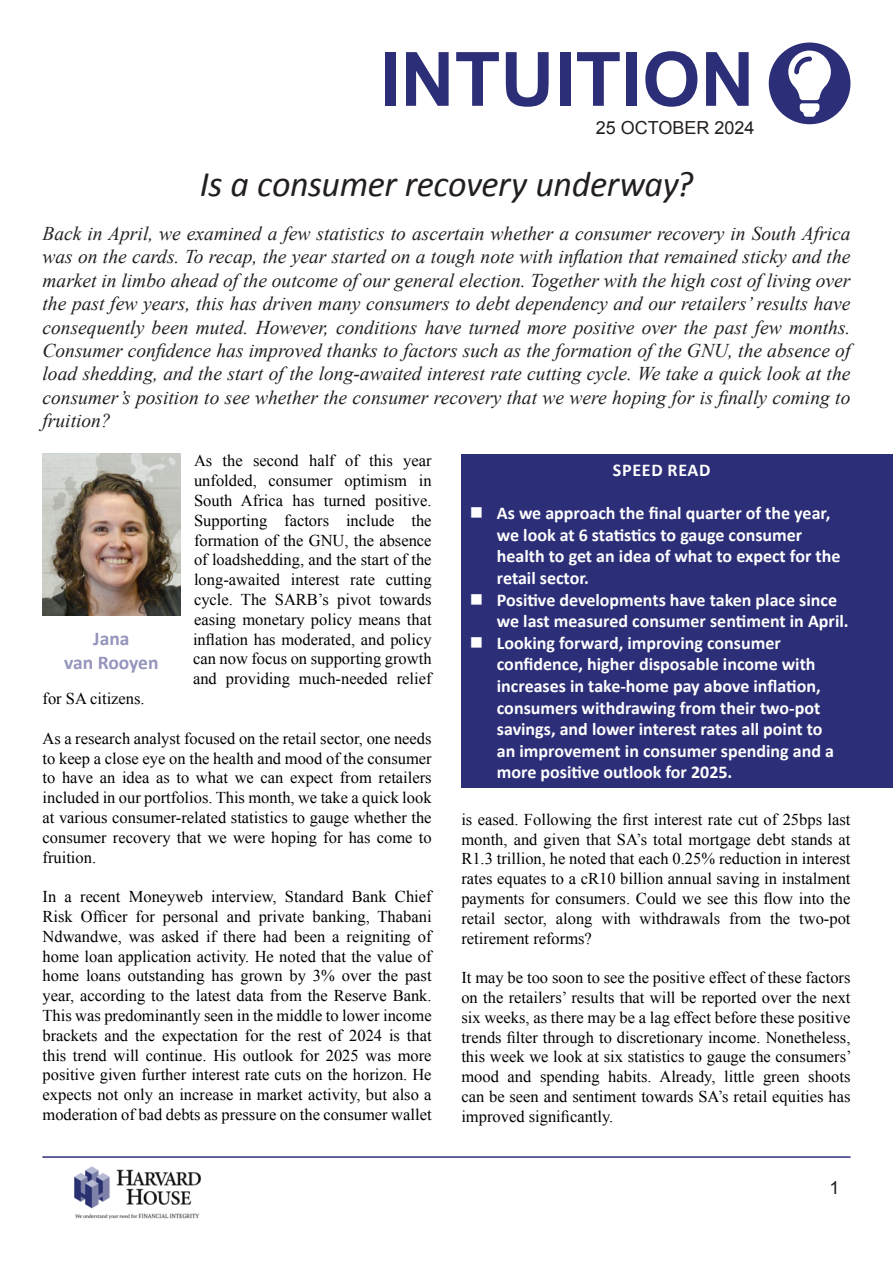
<style>
.page{position:relative;width:893px;height:1263px;background:#fff}
.page>*{position:absolute;margin:0;border:0;box-sizing:border-box;transform-origin:0 0}
.t1{font:700 75px "Arial";color:#2c2e78}
.t2{font:italic 36px "Calibri";letter-spacing:-.01em;color:#231f20}
.t3{font:italic 19.5px/23.4px "Times New Roman";color:#231f20;text-align:justify}
.t4{font:700 19.5px/23.4px "Calibri";color:#9595bd;text-align:center}
.t5{font:700 18px/21.6px "Calibri";color:#fff}
.t6{font:18px "Arial";color:#231f20}
.t7{font:700 18px "Calibri";letter-spacing:.04em;color:#fff}
.t8{font:16.5px/19.8px "Times New Roman";color:#000;text-align:justify}
</style>
<div class="page">
<img style="left:74px;top:1166px;width:127px;height:54px">
<div style="left:769px;top:43px;width:81px;height:81px;background:#2c2e78;border-radius:50%"></div>
<svg style="left:788px;top:50px;width:43px;height:67px"></svg>
<div style="left:461px;top:454px;width:432px;height:334px;background:#2c2e78"></div>
<hr style="left:43px;top:1157px;width:807px;height:1px;background:#2c2e78">
<img style="left:43px;top:454px;width:137px;height:161px">
<h1 class="t1" style="left:380px;top:30px;width:377px">INTUITION</h1>
<p class="t6" style="left:596px;top:116px;width:160px">25 OCTOBER 2024</p>
<h2 class="t2" style="left:200px;top:159px;width:495px">Is a consumer recovery underway?</h2>
<p class="t3" style="left:43px;top:221px;width:809px">Back in April, we examined a few statistics to ascertain whether a consumer recovery in South Africa was on the cards. To recap, the year started on a tough note with inflation that remained sticky and the market in limbo ahead of the outcome of our general election. Together with the high cost of living over the past few years, this has driven many consumers to debt dependency and our retailers’ results have consequently been muted. However, conditions have turned more positive over the past few months.<br>Consumer confidence has improved thanks to factors such as the formation of the GNU, the absence of load shedding, and the start of the long-awaited interest rate cutting cycle. We take a quick look at the consumer’s position to see whether the consumer recovery that we were hoping for is finally coming to fruition?</p>
<p class="t4" style="left:64px;top:626px;width:96px">Jana<br>van Rooyen</p>
<p class="t8" style="left:193px;top:451px;width:240px">As the second half of this year unfolded, consumer optimism in South Africa has turned positive.<br>Supporting factors include the formation of the GNU, the absence of loadshedding, and the start of the long-awaited interest rate cutting cycle. The SARB’s pivot towards easing monetary policy means that inflation has moderated, and policy can now focus on supporting growth and providing much-needed relief</p>
<p class="t8" style="left:43px;top:688px;width:104px">for SA citizens.</p>
<p class="t8" style="left:43px;top:728px;width:391px">As a research analyst focused on the retail sector, one needs to keep a close eye on the health and mood of the consumer to have an idea as to what we can expect from retailers included in our portfolios. This month, we take a quick look at various consumer-related statistics to gauge whether the consumer recovery that we were hoping for has come to fruition.</p>
<p class="t8" style="left:43px;top:886px;width:391px">In a recent Moneyweb interview, Standard Bank Chief Risk Officer for personal and private banking, Thabani Ndwandwe, was asked if there had been a reigniting of home loan application activity. He noted that the value of home loans outstanding has grown by 3% over the past year, according to the latest data from the Reserve Bank.<br>This was predominantly seen in the middle to lower income brackets and the expectation for the rest of 2024 is that this trend will continue. His outlook for 2025 was more positive given further interest rate cuts on the horizon. He expects not only an increase in market activity, but also a moderation of bad debts as pressure on the consumer wallet</p>
<p class="t7" style="left:613px;top:457px;width:99px">SPEED READ</p>
<p class="t5" style="left:497px;top:502px;width:353px">As we approach the final quarter of the year, we look at 6 statistics to gauge consumer health to get an idea of what to expect for the retail sector.<br>Positive developments have taken place since we last measured consumer sentiment in April.<br>Looking forward, improving consumer confidence, higher disposable income with increases in take-home pay above inflation, consumers withdrawing from their two-pot savings, and lower interest rates all point to<br>an improvement in consumer spending and a more positive outlook for 2025.</p>
<p class="t8" style="left:461px;top:809px;width:391px">is eased. Following the first interest rate cut of 25bps last month, and given that SA’s total mortgage debt stands at R1.3 trillion, he noted that each 0.25% reduction in interest rates equates to a cR10 billion annual saving in instalment payments for consumers. Could we see this flow into the retail sector, along with withdrawals from the two-pot retirement reforms?</p>
<p class="t8" style="left:461px;top:967px;width:392px">It may be too soon to see the positive effect of these factors on the retailers’ results that will be reported over the next six weeks, as there may be a lag effect before these positive trends filter through to discretionary income. Nonetheless, this week we look at six statistics to gauge the consumers’ mood and spending habits. Already, little green shoots can be seen and sentiment towards SA’s retail equities has improved significantly.</p>
<p class="t6" style="left:829px;top:1175px;width:12px">1</p>
</div>
